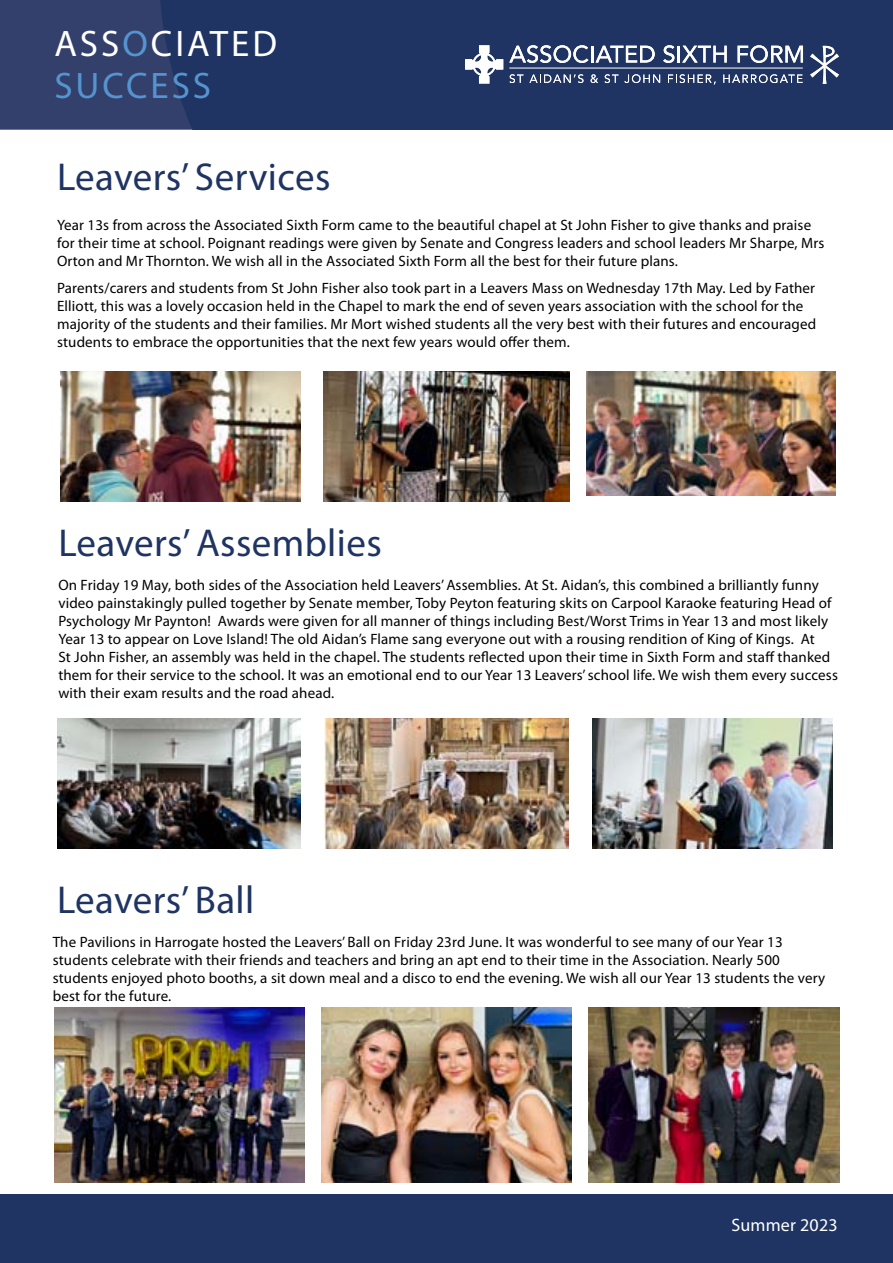
<style>
.page{position:relative;width:893px;height:1263px;background:#fff}
.page>*{position:absolute;margin:0;border:0;box-sizing:border-box;transform-origin:0 0}
.t1{font:39px "Myriad Pro";letter-spacing:.01em;color:#1f3463}
.t2{font:37.05px/41.7px "Myriad Pro";letter-spacing:.08em;color:#fff}
.t3{font:18px "Myriad Pro";letter-spacing:.01em;color:#fff}
.t4{font:15px/18px "Myriad Pro";letter-spacing:.01em;color:#000}
.s1{color:#5594cf}
</style>
<div class="page">
<div style="left:0;top:0;width:158px;height:130px;background:#33406c"></div>
<div style="left:158px;top:0;width:735px;height:130px;background:#1f3463"></div>
<svg style="left:509px;top:45px;width:146px;height:18px"></svg>
<svg style="left:663px;top:45px;width:64px;height:18px"></svg>
<svg style="left:738px;top:45px;width:65px;height:18px"></svg>
<svg style="left:510px;top:74px;width:13px;height:9px"></svg>
<svg style="left:529px;top:74px;width:54px;height:9px"></svg>
<svg style="left:591px;top:74px;width:7px;height:9px"></svg>
<svg style="left:605px;top:74px;width:13px;height:9px"></svg>
<svg style="left:624px;top:74px;width:36px;height:9px"></svg>
<svg style="left:668px;top:74px;width:48px;height:10px"></svg>
<svg style="left:723px;top:74px;width:80px;height:9px"></svg>
<hr style="left:509px;top:68px;width:294px;height:1px;background:#fff">
<svg style="left:810px;top:46px;width:29px;height:38px"></svg>
<svg style="left:465px;top:45px;width:38px;height:39px"></svg>
<div style="left:0;top:1195px;width:893px;height:68px;background:#1f3463"></div>
<img style="left:54px;top:1008px;width:250px;height:174px">
<img style="left:321px;top:1008px;width:251px;height:174px">
<img style="left:589px;top:1008px;width:250px;height:174px">
<img style="left:61px;top:372px;width:240px;height:129px">
<img style="left:323px;top:372px;width:247px;height:129px">
<img style="left:586px;top:372px;width:250px;height:123px">
<img style="left:57px;top:719px;width:244px;height:129px">
<img style="left:593px;top:719px;width:240px;height:129px">
<img style="left:325px;top:719px;width:244px;height:129px">
<h2 class="t2" style="left:54px;top:22px;width:224px">Ass<span class="s1">o</span>ciated<br><span class="s1">Success</span></h2>
<h1 class="t1" style="left:57px;top:153px;width:275px">Leavers’ Services</h1>
<p class="t4" style="left:57px;top:216px;width:769px">Year 13s from across the Associated Sixth Form came to the beautiful chapel at St John Fisher to give thanks and praise for their time at school. Poignant readings were given by Senate and Congress leaders and school leaders Mr Sharpe, Mrs<br>Orton and Mr Thornton. We wish all in the Associated Sixth Form all the best for their future plans.</p>
<p class="t4" style="left:57px;top:278px;width:761px">Parents/carers and students from St John Fisher also took part in a Leavers Mass on Wednesday 17th May. Led by Father Elliott, this was a lovely occasion held in the Chapel to mark the end of seven years association with the school for the majority of the students and their families. Mr Mort wished students all the very best with their futures and encouraged students to embrace the opportunities that the next few years would offer them.</p>
<h1 class="t1" style="left:58px;top:519px;width:325px">Leavers’ Assemblies</h1>
<p class="t4" style="left:58px;top:576px;width:781px">On Friday 19 May, both sides of the Association held Leavers’ Assemblies. At St. Aidan’s, this combined a brilliantly funny video painstakingly pulled together by Senate member, Toby Peyton featuring skits on Carpool Karaoke featuring Head of Psychology Mr Paynton! Awards were given for all manner of things including Best/Worst Trims in Year 13 and most likely Year 13 to appear on Love Island! The old Aidan’s Flame sang everyone out with a rousing rendition of King of Kings. At<br>St John Fisher, an assembly was held in the chapel. The students reflected upon their time in Sixth Form and staff thanked them for their service to the school. It was an emotional end to our Year 13 Leavers’ school life. We wish them every success with their exam results and the road ahead.</p>
<h1 class="t1" style="left:57px;top:875px;width:199px">Leavers’ Ball</h1>
<p class="t4" style="left:53px;top:932px;width:774px">The Pavilions in Harrogate hosted the Leavers’ Ball on Friday 23rd June. It was wonderful to see many of our Year 13 students celebrate with their friends and teachers and bring an apt end to their time in the Association. Nearly 500 students enjoyed photo booths, a sit down meal and a disco to end the evening. We wish all our Year 13 students the very best for the future.</p>
<p class="t3" style="left:731px;top:1213px;width:108px">Summer 2023</p>
</div>
